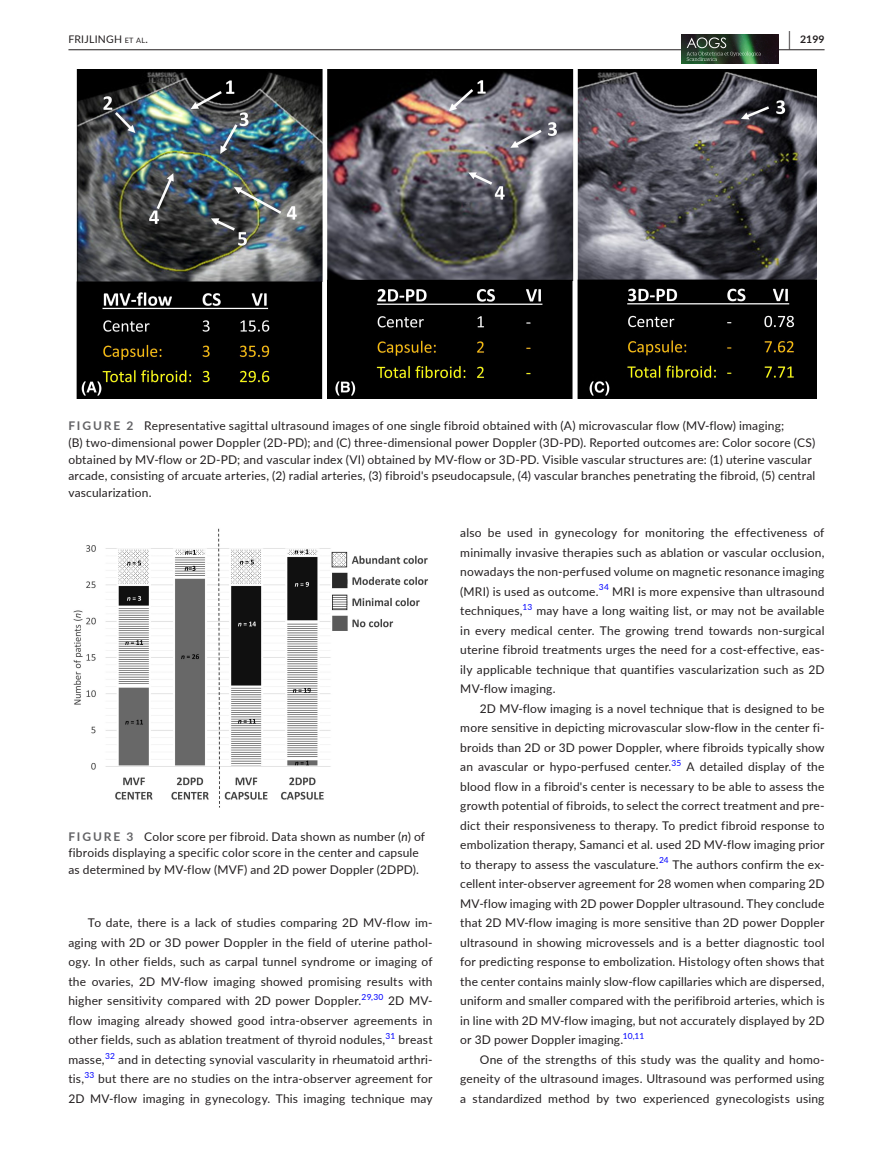
<style>
.page{position:relative;width:893px;height:1174px;background:#fff}
.page>*{position:absolute;margin:0;border:0;box-sizing:border-box;transform-origin:0 0}
.t1{font:12px/19.5px "Lato";letter-spacing:.015em;color:#231f20;text-align:justify}
.t2{font:10.5px "Lato";letter-spacing:.02em;color:#231f20}
.t3{font:700 10.5px "Lato";color:#231f20}
.t4{font:8.4px "Lato";letter-spacing:.01em;color:#00f}
.s1{font-size:7.35px}
.s2{font-size:19.5px}
.s3{font-weight:700;color:#636366}
.s4{font-style:italic}
.s5{font-size:12px;color:#231f20}
</style>
<div class="page">
<hr style="left:68px;top:49px;width:756px;height:1px;background:#231f20">
<img style="left:682px;top:34px;width:97px;height:30px">
<svg style="left:687px;top:37px;width:74px;height:24px;background:#3f5843"></svg>
<img style="left:77px;top:69px;width:739px;height:329px">
<img style="left:73px;top:528px;width:355px;height:280px">
<p class="t2" style="left:68px;top:31px;width:81px">FRIJLINGH <span class="s1">et al</span>.</p>
<p class="t3" style="left:789px;top:31px;width:37px"><span class="s2">|</span> 2199</p>
<p class="t1" style="left:68px;top:417px;width:748px;line-height:16.5px;text-align:left"><span class="s3">FIGURE 2</span> Representative sagittal ultrasound images of one single fibroid obtained with (A) microvascular flow (MV-flow) imaging;<br>(B) two-dimensional power Doppler (2D-PD); and (C) three-dimensional power Doppler (3D-PD). Reported outcomes are: Color socore (CS) obtained by MV-flow or 2D-PD; and vascular index (VI) obtained by MV-flow or 3D-PD. Visible vascular structures are: (1) uterine vascular arcade, consisting of arcuate arteries, (2) radial arteries, (3) fibroid's pseudocapsule, (4) vascular branches penetrating the fibroid, (5) central vascularization.</p>
<p class="t1" style="left:68px;top:827px;width:358px;line-height:16.5px;text-align:left"><span class="s3">FIGURE 3</span> Color score per fibroid. Data shown as number (<span class="s4">n</span>) of fibroids displaying a specific color score in the center and capsule as determined by MV-flow (MVF) and 2D power Doppler (2DPD).</p>
<p class="t1" style="left:68px;top:912px;width:366px;text-indent:20px">To date, there is a lack of studies comparing 2D MV-flow im&shy;aging with 2D or 3D power Doppler in the field of uterine pathol&shy;ogy. In other fields, such as carpal tunnel syndrome or imaging of the ovaries, 2D MV-flow imaging showed promising results with higher sensitivity compared with 2D power Doppler.</p>
<p class="t4" style="left:362px;top:991px;width:72px">29,30 <span class="s5">2D MV-</span></p>
<p class="t1" style="left:68px;top:1010px;width:366px">flow imaging already showed good intra-observer agreements in other fields, such as ablation treatment of thyroid nodules,<sup>31</sup> breast masse,<sup>32</sup> and in detecting synovial vascularity in rheumatoid arthri&shy;tis,<sup>33</sup> but there are no studies on the intra-observer agreement for 2D MV-flow imaging in gynecology. This imaging technique may</p>
<p class="t1" style="left:460px;top:522px;width:366px">also be used in gynecology for monitoring the effectiveness of minimally invasive therapies such as ablation or vascular occlusion, nowadays the non-perfused volume on magnetic resonance imaging (MRI) is used as outcome.</p>
<p class="t4" style="left:599px;top:581px;width:12px">34</p>
<p class="t1" style="left:612px;top:581px;width:214px">MRI is more expensive than ultrasound</p>
<p class="t1" style="left:460px;top:600px;width:64px">techniques,</p>
<p class="t4" style="left:522px;top:601px;width:11px">13</p>
<p class="t1" style="left:460px;top:600px;width:366px;text-indent:76px">may have a long waiting list, or may not be available in every medical center. The growing trend towards non-surgical uterine fibroid treatments urges the need for a cost-effective, eas&shy;ily applicable technique that quantifies vascularization such as 2D MV-flow imaging.</p>
<p class="t1" style="left:460px;top:698px;width:366px;text-indent:20px">2D MV-flow imaging is a novel technique that is designed to be more sensitive in depicting microvascular slow-flow in the center fi&shy;broids than 2D or 3D power Doppler, where fibroids typically show an avascular or hypo-perfused center.</p>
<p class="t4" style="left:672px;top:757px;width:11px">35</p>
<p class="t1" style="left:460px;top:756px;width:366px;text-indent:226px">A detailed display of the blood flow in a fibroid's center is necessary to be able to assess the growth potential of fibroids, to select the correct treatment and pre&shy;dict their responsiveness to therapy. To predict fibroid response to embolization therapy, Samanci et al. used 2D MV-flow imaging prior to therapy to assess the vasculature.<sup>24</sup> The authors confirm the ex&shy;cellent inter-observer agreement for 28 women when comparing 2D MV-flow imaging with 2D power Doppler ultrasound. They conclude that 2D MV-flow imaging is more sensitive than 2D power Doppler ultrasound in showing microvessels and is a better diagnostic tool for predicting response to embolization. Histology often shows that the center contains mainly slow-flow capillaries which are dispersed, uniform and smaller compared with the perifibroid arteries, which is in line with 2D MV-flow imaging, but not accurately displayed by 2D or 3D power Doppler imaging.</p>
<p class="t4" style="left:623px;top:1030px;width:23px">10,11</p>
<p class="t1" style="left:460px;top:1049px;width:366px;text-indent:20px">One of the strengths of this study was the quality and homo&shy;geneity of the ultrasound images. Ultrasound was performed using a standardized method by two experienced gynecologists using</p>
</div>
